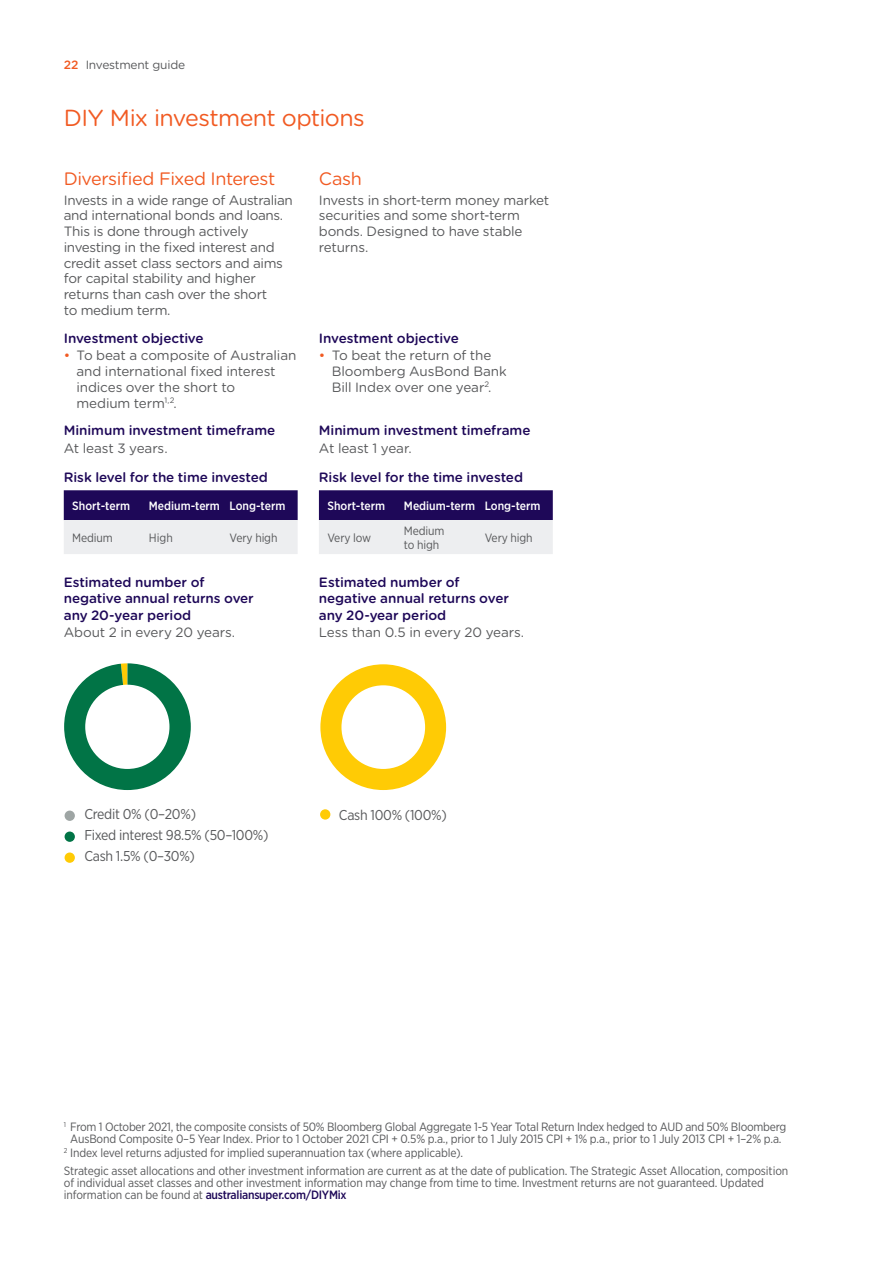
<style>
.page{position:relative;width:893px;height:1263px;background:#fff}
.page>*{position:absolute;margin:0;border:0;box-sizing:border-box;transform-origin:0 0}
.t1{font:23.25px "Gotham Rounded";letter-spacing:-.03em;color:#f15a22}
.t2{font:18px "Gotham Rounded";letter-spacing:-.025em;color:#f15a22}
.t3{font:14.25px/21px "Gotham Narrow";letter-spacing:-.02em;color:#58595b}
.t4{font:13.5px/15.8px "Gotham Rounded";letter-spacing:-.02em;color:#58595b}
.t5{font:500 13.5px/16.5px "Gotham Rounded";letter-spacing:-.005em;color:#1e0858}
.t6{font:12px/12px "Gotham Narrow";letter-spacing:-.01em;color:#58595b}
.t7{font:500 12px "Gotham Narrow";color:#fff}
.t8{font:12px "Gotham Rounded";letter-spacing:-.02em;color:#58595b}
.s1{font-weight:500;color:#f15a22}
.s2{color:#f15a22}
.s3{font-weight:500;color:#1e0858}
</style>
<div class="page">
<svg style="left:64px;top:490px;width:234px;height:64px;background:#8c83a9"></svg>
<svg style="left:319px;top:490px;width:234px;height:64px;background:#8c83a9"></svg>
<svg style="left:64px;top:663px;width:127px;height:127px"></svg>
<div style="left:85px;top:685px;width:84px;height:84px;background:#fff;border-radius:50%"></div>
<div style="left:320px;top:664px;width:126px;height:126px;background:#ffcb05;border-radius:63px"></div>
<div style="left:341px;top:685px;width:84px;height:84px;background:#fff;border-radius:50%"></div>
<div style="left:65px;top:810px;width:10px;height:11px;background:#9ea5a4;border-radius:50%"></div>
<div style="left:65px;top:831px;width:10px;height:11px;background:#017446;border-radius:50%"></div>
<div style="left:65px;top:852px;width:10px;height:11px;background:#ffcb05;border-radius:50%"></div>
<div style="left:320px;top:809px;width:10px;height:11px;background:#ffcb05;border-radius:50%"></div>
<p class="t8" style="left:64px;top:57px;width:123px"><span class="s1">22</span> Investment guide</p>
<h1 class="t1" style="left:64px;top:102px;width:303px">DIY Mix investment options</h1>
<h2 class="t2" style="left:64px;top:166px;width:213px">Diversified Fixed Interest</h2>
<p class="t4" style="left:64px;top:191px;width:231px">Invests in a wide range of Australian and international bonds and loans.<br>This is done through actively investing in the fixed interest and credit asset class sectors and aims for capital stability and higher returns than cash over the short<br>to medium term.</p>
<p class="t5" style="left:64px;top:329px;width:141px">Investment objective</p>
<p class="t4" style="left:77px;top:347px;width:221px;text-indent:-13px"><span class="s2">•</span> To beat a composite of Australian and international fixed interest indices over the short to<br>medium term<sup>1,2</sup>.</p>
<p class="t5" style="left:64px;top:422px;width:213px">Minimum investment timeframe</p>
<p class="t4" style="left:64px;top:440px;width:105px">At least 3 years.</p>
<p class="t5" style="left:64px;top:469px;width:206px">Risk level for the time invested</p>
<p class="t7" style="left:72px;top:498px;width:59px">Short-term</p>
<p class="t7" style="left:149px;top:498px;width:138px">Medium-term Long-term</p>
<p class="t6" style="left:72px;top:531px;width:42px">Medium</p>
<p class="t6" style="left:149px;top:531px;width:25px">High</p>
<p class="t6" style="left:230px;top:531px;width:49px">Very high</p>
<p class="t5" style="left:64px;top:573px;width:192px">Estimated number of negative annual returns over any 20-year period</p>
<p class="t4" style="left:64px;top:624px;width:173px">About 2 in every 20 years.</p>
<h2 class="t2" style="left:319px;top:166px;width:44px">Cash</h2>
<p class="t4" style="left:319px;top:191px;width:232px">Invests in short-term money market securities and some short-term bonds. Designed to have stable returns.</p>
<p class="t5" style="left:319px;top:329px;width:141px">Investment objective</p>
<p class="t4" style="left:332px;top:347px;width:177px;text-indent:-13px"><span class="s2">•</span> To beat the return of the<br>Bloomberg AusBond Bank<br>Bill Index over one year<sup>2</sup>.</p>
<p class="t5" style="left:319px;top:422px;width:213px">Minimum investment timeframe</p>
<p class="t4" style="left:319px;top:440px;width:94px">At least 1 year.</p>
<p class="t5" style="left:319px;top:469px;width:206px">Risk level for the time invested</p>
<p class="t7" style="left:327px;top:498px;width:59px">Short-term</p>
<p class="t7" style="left:404px;top:498px;width:138px">Medium-term Long-term</p>
<p class="t6" style="left:327px;top:531px;width:45px">Very low</p>
<p class="t6" style="left:404px;top:524px;width:42px;line-height:13.5px">Medium to high</p>
<p class="t6" style="left:485px;top:531px;width:49px">Very high</p>
<p class="t5" style="left:319px;top:573px;width:192px">Estimated number of negative annual returns over any 20-year period</p>
<p class="t4" style="left:319px;top:624px;width:207px">Less than 0.5 in every 20 years.</p>
<p class="t3" style="left:84px;top:803px;width:186px">Credit 0% (0–20%)<br>Fixed interest 98.5% (50–100%)<br>Cash 1.5% (0–30%)</p>
<p class="t3" style="left:339px;top:804px;width:110px">Cash 100% (100%)</p>
<p class="t6" style="left:64px;top:1120px;width:724px;text-align:center"><sup>1</sup> From 1 October 2021, the composite consists of 50% Bloomberg Global Aggregate 1-5 Year Total Return Index hedged to AUD and 50% Bloomberg<br>AusBond Composite 0–5 Year Index. Prior to 1 October 2021 CPI + 0.5% p.a., prior to 1 July 2015 CPI + 1% p.a., prior to 1 July 2013 CPI + 1–2% p.a.</p>
<p class="t6" style="left:64px;top:1143px;width:726px;line-height:18.5px"><sup>2</sup> Index level returns adjusted for implied superannuation tax (where applicable).<br>Strategic asset allocations and other investment information are current as at the date of publication. The Strategic Asset Allocation, composition</p>
<p class="t6" style="left:64px;top:1177px;width:702px">of individual asset classes and other investment information may change from time to time. Investment returns are not guaranteed. Updated information can be found at <span class="s3">australiansuper.com/DIYMix</span></p>
</div>
